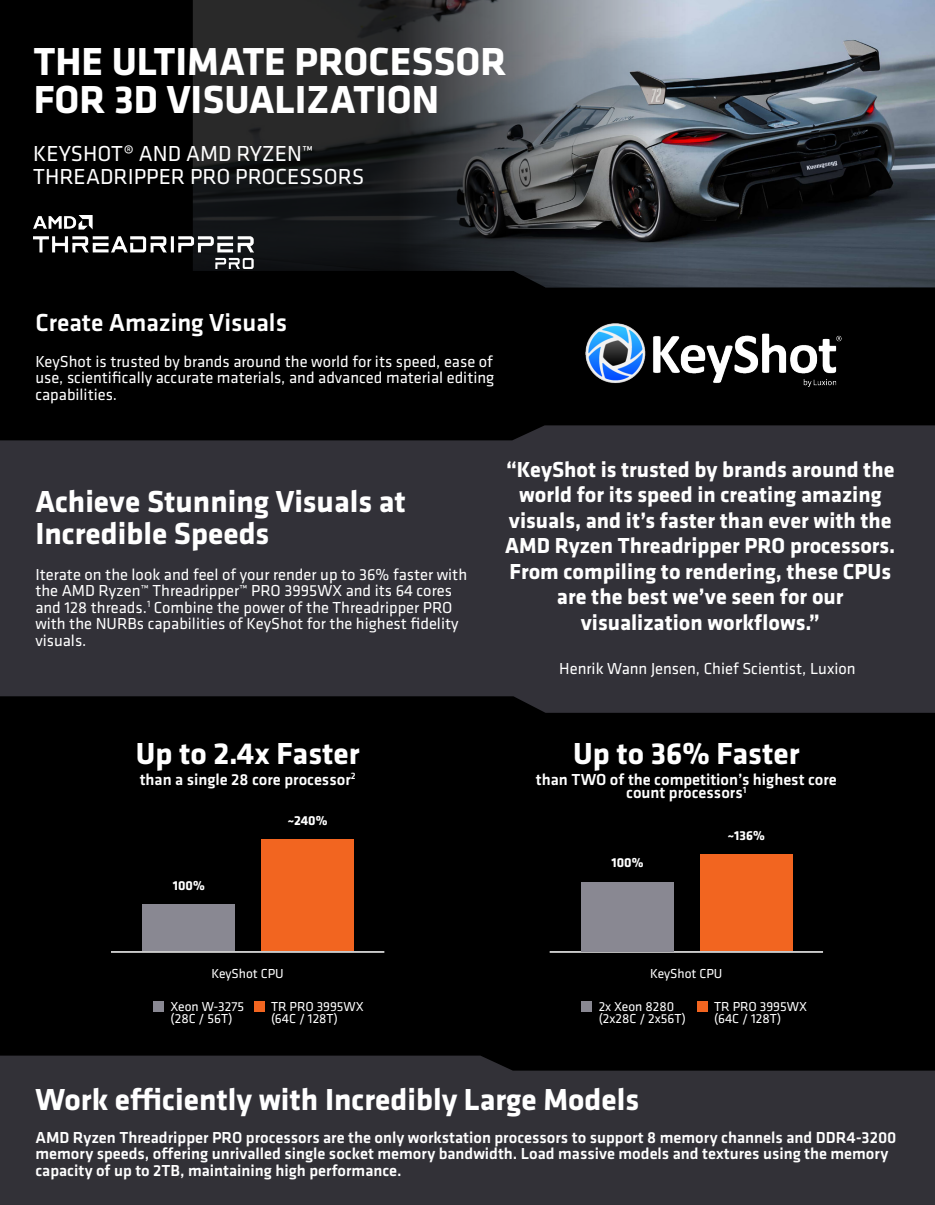
<style>
.page{position:relative;width:935px;height:1205px;background:#fff}
.page>*{position:absolute;margin:0;border:0;box-sizing:border-box;transform-origin:0 0}
.t1{font:700 40.5px "Klavika";color:#fff}
.t2{font:700 31.5px/31.5px "Klavika";color:#fff}
.t3{font:500 25.5px "Klavika";color:#fff}
.t4{font:700 22.5px/25.5px "Klavika";color:#fff;text-align:center}
.t5{font:22.5px "Klavika";color:#fff}
.t6{font:16.5px/16.5px "Klavika";color:#fff;text-align:justify}
.t7{font:500 16.5px/16.5px "Klavika";color:#fff}
.t8{font:13.5px "Klavika";color:#fff}
.t9{font:700 13.5px "Klavika";color:#fff}
</style>
<div class="page">
<div style="left:0;top:0;width:934px;height:1204px;background:#000"></div>
<img style="left:742px;top:0;width:192px;height:287px">
<div style="left:0;top:425px;width:934px;height:287px;background:#323138"></div>
<div style="left:0;top:1055px;width:934px;height:149px;background:#323137"></div>
<svg style="left:78px;top:0;width:664px;height:287px"></svg>
<img style="left:33px;top:216px;width:220px;height:52px">
<img style="left:585px;top:323px;width:256px;height:64px">
<div style="left:153px;top:1000px;width:11px;height:11px;background:#898892"></div>
<div style="left:254px;top:1000px;width:11px;height:11px;background:#f26520"></div>
<hr style="left:111px;top:951px;width:273px;height:1px;background:#fff">
<div style="left:142px;top:904px;width:93px;height:47px;background:#898892"></div>
<div style="left:261px;top:839px;width:93px;height:112px;background:#f26520"></div>
<div style="left:581px;top:1000px;width:11px;height:11px;background:#898892"></div>
<div style="left:697px;top:1000px;width:11px;height:11px;background:#f26520"></div>
<hr style="left:549px;top:951px;width:273px;height:1px;background:#fff">
<div style="left:581px;top:881px;width:92px;height:70px;background:#898892"></div>
<div style="left:699px;top:854px;width:93px;height:97px;background:#f26520"></div>
<p class="t1" style="left:34px;top:39px;width:474px">THE ULTIMATE PROCESSOR</p>
<p class="t1" style="left:34px;top:77px;width:407px">FOR 3D VISUALIZATION</p>
<p class="t5" style="left:33px;top:142px;width:281px">KEYSHOT® AND AMD RYZEN™</p>
<p class="t5" style="left:33px;top:164px;width:332px">THREADRIPPER PRO PROCESSORS</p>
<p class="t3" style="left:35px;top:309px;width:253px">Create Amazing Visuals</p>
<p class="t6" style="left:35px;top:353px;width:460px">KeyShot is trusted by brands around the world for its speed, ease of use, scientifically accurate materials, and advanced material editing capabilities.</p>
<p class="t2" style="left:35px;top:486px;width:372px">Achieve Stunning Visuals at<br>Incredible Speeds</p>
<p class="t6" style="left:35px;top:566px;width:433px;text-align:left">Iterate on the look and feel of your render up to 36% faster with the AMD Ryzen™ Threadripper™ PRO 3995WX and its 64 cores and 128 threads.<sup>1</sup> Combine the power of the Threadripper PRO with the NURBs capabilities of KeyShot for the highest fidelity visuals.</p>
<p class="t4" style="left:505px;top:457px;width:391px">“KeyShot is trusted by brands around the world for its speed in creating amazing visuals, and it’s faster than ever with the AMD Ryzen Threadripper PRO processors.<br>From compiling to rendering, these CPUs are the best we’ve seen for our</p>
<p class="t4" style="left:580px;top:610px;width:240px">visualization workflows.”</p>
<p class="t6" style="left:559px;top:660px;width:298px">Henrik Wann Jensen, Chief Scientist, Luxion</p>
<p class="t2" style="left:136px;top:738px;width:225px">Up to 2.4x Faster</p>
<p class="t2" style="left:573px;top:738px;width:228px">Up to 36% Faster</p>
<p class="t7" style="left:140px;top:771px;width:217px">than a single 28 core processor<sup>2</sup></p>
<p class="t7" style="left:536px;top:771px;width:302px">than TWO of the competition’s highest core</p>
<p class="t7" style="left:626px;top:784px;width:122px">count processors<sup>1</sup></p>
<p class="t9" style="left:173px;top:877px;width:33px">100%</p>
<p class="t9" style="left:288px;top:813px;width:41px">~240%</p>
<p class="t8" style="left:211px;top:966px;width:74px">KeyShot CPU</p>
<p class="t8" style="left:170px;top:999px;width:75px">Xeon W-3275</p>
<p class="t8" style="left:170px;top:1011px;width:63px">(28C / 56T)</p>
<p class="t8" style="left:271px;top:999px;width:94px">TR PRO 3995WX</p>
<p class="t8" style="left:271px;top:1011px;width:68px">(64C / 128T)</p>
<p class="t9" style="left:611px;top:854px;width:33px">100%</p>
<p class="t9" style="left:727px;top:828px;width:38px">~136%</p>
<p class="t8" style="left:650px;top:966px;width:74px">KeyShot CPU</p>
<p class="t8" style="left:598px;top:999px;width:77px">2x Xeon 8280</p>
<p class="t8" style="left:598px;top:1011px;width:89px">(2x28C / 2x56T)</p>
<p class="t8" style="left:714px;top:999px;width:94px">TR PRO 3995WX</p>
<p class="t8" style="left:714px;top:1011px;width:68px">(64C / 128T)</p>
<p class="t2" style="left:35px;top:1083px;width:605px">Work efficiently with Incredibly Large Models</p>
<p class="t7" style="left:35px;top:1129px;width:862px">AMD Ryzen Threadripper PRO processors are the only workstation processors to support 8 memory channels and DDR4-3200 memory speeds, offering unrivalled single socket memory bandwidth. Load massive models and textures using the memory capacity of up to 2TB, maintaining high performance.</p>
</div>
